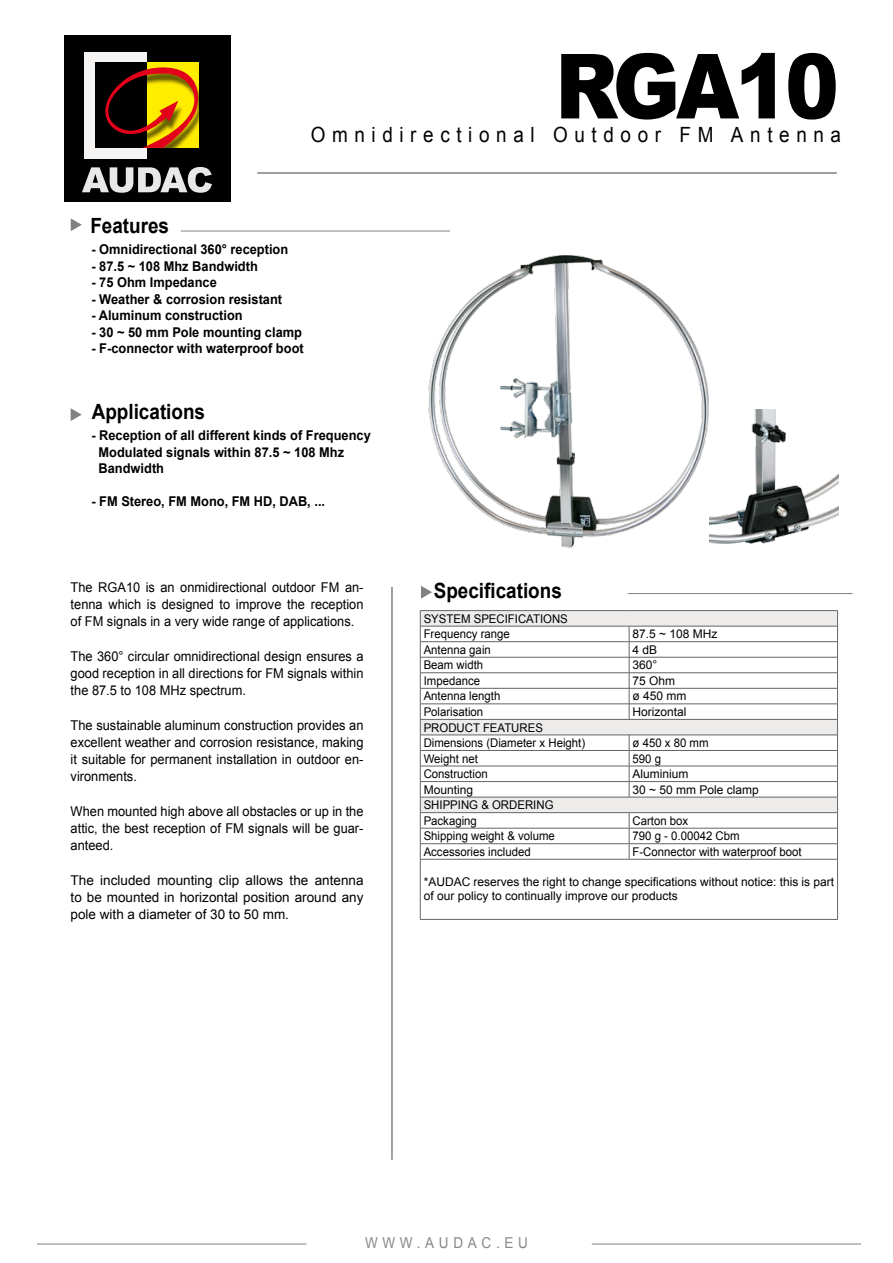
<style>
.page{position:relative;width:893px;height:1263px;background:#fff}
.page>*{position:absolute;margin:0;border:0;box-sizing:border-box;transform-origin:0 0}
.t1{font:900 90px "Arial";letter-spacing:-.05em;color:#000;scale:.9 1}
.t2{font:700 21px "Arial";color:#000;scale:.9 1}
.t3{font:21px "Arial";letter-spacing:.35em;color:#000;scale:.9 1}
.t4{font:15px "Arial";letter-spacing:.35em;color:#87888a;scale:.9 1}
.t5{font:13.5px/17.2px "Arial";color:#000;text-align:justify;scale:.95 1}
.t6{font:700 13.5px/16.5px "Arial";color:#000;scale:.95 1}
.t7{font:13.5px/17.2px "Arial";color:#000;text-align:justify}
.t8{font:12px/15.6px "Arial";color:#000;scale:.95 1}
.t9{font:12px/14.4px "Arial";color:#000}
</style>
<div class="page">
<hr style="left:257px;top:172px;width:580px;height:2px;background:#808183">
<hr style="left:181px;top:231px;width:269px;height:1px;background:#808183">
<hr style="left:592px;top:1244px;width:269px;height:1px;background:#808183">
<hr style="left:37px;top:1244px;width:269px;height:1px;background:#808183">
<hr style="left:628px;top:593px;width:225px;height:1px;background:#808183">
<hr style="left:391px;top:587px;width:2px;height:573px;background:#808183">
<svg style="left:71px;top:218px;width:11px;height:13px"></svg>
<svg style="left:421px;top:586px;width:11px;height:13px"></svg>
<svg style="left:71px;top:408px;width:11px;height:13px"></svg>
<div style="left:64px;top:36px;width:166px;height:166px;background:#000"></div>
<div style="left:85px;top:53px;width:62px;height:106px;background:#f5f4f3"></div>
<div style="left:147px;top:62px;width:52px;height:86px;background:#ffed00"></div>
<div style="left:95px;top:62px;width:52px;height:86px;background:#000"></div>
<svg style="left:105px;top:67px;width:94px;height:81px"></svg>
<svg style="left:82px;top:167px;width:130px;height:26px"></svg>
<svg style="left:421px;top:611px;width:416px;height:201px"></svg>
<div style="left:420px;top:719px;width:417px;height:16px;background:#edeceb"></div>
<hr style="left:420px;top:610px;width:209px;height:1px;background:#646567">
<hr style="left:629px;top:610px;width:209px;height:1px;background:#646567">
<hr style="left:420px;top:626px;width:209px;height:1px;background:#646567">
<hr style="left:629px;top:626px;width:209px;height:1px;background:#646567">
<hr style="left:420px;top:641px;width:209px;height:1px;background:#646567">
<hr style="left:629px;top:641px;width:209px;height:1px;background:#646567">
<hr style="left:420px;top:657px;width:209px;height:1px;background:#646567">
<hr style="left:629px;top:657px;width:209px;height:1px;background:#646567">
<hr style="left:420px;top:672px;width:209px;height:1px;background:#646567">
<hr style="left:629px;top:672px;width:209px;height:1px;background:#646567">
<hr style="left:420px;top:688px;width:209px;height:1px;background:#646567">
<hr style="left:629px;top:688px;width:209px;height:1px;background:#646567">
<svg style="left:629px;top:626px;width:1px;height:93px"></svg>
<hr style="left:420px;top:750px;width:209px;height:1px;background:#646567">
<hr style="left:629px;top:750px;width:209px;height:1px;background:#646567">
<hr style="left:420px;top:766px;width:209px;height:1px;background:#646567">
<hr style="left:629px;top:766px;width:209px;height:1px;background:#646567">
<hr style="left:420px;top:781px;width:209px;height:1px;background:#646567">
<hr style="left:629px;top:781px;width:209px;height:1px;background:#646567">
<svg style="left:629px;top:736px;width:1px;height:61px"></svg>
<hr style="left:420px;top:797px;width:209px;height:1px;background:#646567">
<hr style="left:629px;top:797px;width:209px;height:1px;background:#646567">
<hr style="left:420px;top:812px;width:209px;height:1px;background:#646567">
<hr style="left:629px;top:812px;width:209px;height:1px;background:#646567">
<hr style="left:420px;top:828px;width:209px;height:1px;background:#646567">
<hr style="left:629px;top:828px;width:209px;height:1px;background:#646567">
<hr style="left:420px;top:843px;width:209px;height:1px;background:#646567">
<hr style="left:629px;top:843px;width:209px;height:1px;background:#646567">
<svg style="left:629px;top:813px;width:1px;height:46px"></svg>
<hr style="left:420px;top:859px;width:209px;height:1px;background:#646567">
<hr style="left:420px;top:859px;width:1px;height:60px;background:#646567">
<hr style="left:629px;top:859px;width:209px;height:1px;background:#646567">
<hr style="left:837px;top:859px;width:1px;height:60px;background:#646567">
<hr style="left:420px;top:919px;width:209px;height:1px;background:#646567">
<hr style="left:629px;top:919px;width:209px;height:1px;background:#646567">
<hr style="left:420px;top:704px;width:209px;height:1px;background:#646567">
<hr style="left:629px;top:704px;width:209px;height:1px;background:#646567">
<hr style="left:420px;top:719px;width:209px;height:1px;background:#646567">
<svg style="left:420px;top:611px;width:1px;height:248px"></svg>
<hr style="left:629px;top:719px;width:209px;height:1px;background:#646567">
<svg style="left:837px;top:611px;width:1px;height:248px"></svg>
<hr style="left:420px;top:735px;width:209px;height:1px;background:#646567">
<hr style="left:629px;top:735px;width:209px;height:1px;background:#646567">
<img style="left:719px;top:410px;width:120px;height:134px">
<img style="left:428px;top:255px;width:291px;height:293px">
<h1 class="t1" style="left:555px;top:21px;width:317px">RGA10</h1>
<h2 class="t3" style="left:311px;top:121px;width:591px">Omnidirectional Outdoor FM Antenna</h2>
<h2 class="t2" style="left:90px;top:212px;width:89px">Features</h2>
<p class="t6" style="left:91px;top:242px;width:209px">- Omnidirectional 360° reception</p>
<p class="t6" style="left:91px;top:258px;width:177px">- 87.5 ~ 108 Mhz Bandwidth</p>
<p class="t6" style="left:91px;top:275px;width:134px">- 75 Ohm Impedance</p>
<p class="t6" style="left:91px;top:291px;width:202px">- Weather &amp; corrosion resistant</p>
<p class="t6" style="left:91px;top:308px;width:161px">- Aluminum construction</p>
<p class="t6" style="left:91px;top:324px;width:223px">- 30 ~ 50 mm Pole mounting clamp</p>
<p class="t6" style="left:91px;top:341px;width:225px">- F-connector with waterproof boot</p>
<h2 class="t2" style="left:92px;top:398px;width:128px">Applications</h2>
<p class="t6" style="left:99px;top:428px;width:288px;text-indent:-7px">- Reception of all different kinds of Frequency<br>Modulated signals within 87.5 ~ 108 Mhz<br>Bandwidth</p>
<p class="t6" style="left:91px;top:494px;width:248px">- FM Stereo, FM Mono, FM HD, DAB, ...</p>
<p class="t5" style="left:71px;top:578px;width:310px">The RGA10 is an onmidirectional outdoor FM an&shy;tenna which is designed to improve the reception of FM signals in a very wide range of applications.</p>
<p class="t5" style="left:71px;top:647px;width:310px">The 360° circular omnidirectional design ensures a good reception in all directions for FM signals within the 87.5 to 108 MHz spectrum.</p>
<p class="t5" style="left:71px;top:716px;width:310px">The sustainable aluminum construction provides an excellent weather and corrosion resistance, making it suitable for permanent installation in outdoor en&shy;vironments.</p>
<p class="t5" style="left:71px;top:803px;width:310px">When mounted high above all obstacles or up in the attic, the best reception of FM signals will be guar&shy;anteed.</p>
<p class="t7" style="left:71px;top:872px;width:294px">The included mounting clip allows the antenna to be mounted in horizontal position around any pole with a diameter of 30 to 50 mm.</p>
<h2 class="t2" style="left:434px;top:577px;width:144px">Specifications</h2>
<p class="t8" style="left:424px;top:611px;width:153px">SYSTEM SPECIFICATIONS<br>Frequency range</p>
<p class="t9" style="left:632px;top:627px;width:87px">87.5 ~ 108 MHz</p>
<p class="t8" style="left:424px;top:642px;width:72px">Antenna gain</p>
<p class="t9" style="left:632px;top:642px;width:26px">4 dB</p>
<p class="t8" style="left:424px;top:657px;width:64px">Beam width</p>
<p class="t9" style="left:632px;top:658px;width:26px">360°</p>
<p class="t8" style="left:424px;top:673px;width:61px">Impedance</p>
<p class="t9" style="left:632px;top:674px;width:44px">75 Ohm</p>
<p class="t8" style="left:424px;top:688px;width:82px">Antenna length</p>
<p class="t9" style="left:632px;top:689px;width:56px">ø 450 mm</p>
<p class="t8" style="left:424px;top:704px;width:64px">Polarisation</p>
<p class="t9" style="left:632px;top:705px;width:56px">Horizontal</p>
<p class="t8" style="left:424px;top:720px;width:172px">PRODUCT FEATURES<br>Dimensions (Diameter x Height)</p>
<p class="t8" style="left:632px;top:735px;width:82px">ø 450 x 80 mm</p>
<p class="t8" style="left:424px;top:751px;width:59px">Weight net</p>
<p class="t8" style="left:632px;top:751px;width:32px">590 g</p>
<p class="t8" style="left:424px;top:766px;width:69px">Construction</p>
<p class="t9" style="left:632px;top:767px;width:58px">Aluminium</p>
<p class="t9" style="left:424px;top:782px;width:51px">Mounting</p>
<p class="t9" style="left:632px;top:782px;width:128px">30 ~ 50 mm Pole clamp</p>
<p class="t8" style="left:424px;top:797px;width:138px">SHIPPING &amp; ORDERING<br>Packaging</p>
<p class="t8" style="left:632px;top:813px;width:60px">Carton box</p>
<p class="t8" style="left:424px;top:828px;width:140px">Shipping weight &amp; volume</p>
<p class="t8" style="left:632px;top:828px;width:114px">790 g - 0.00042 Cbm</p>
<p class="t8" style="left:424px;top:844px;width:114px">Accessories included</p>
<p class="t8" style="left:632px;top:844px;width:180px">F-Connector with waterproof boot</p>
<p class="t9" style="left:424px;top:874px;width:412px">*AUDAC reserves the right to change specifications without notice: this is part of our policy to continually improve our products</p>
<p class="t4" style="left:365px;top:1233px;width:183px">WWW.AUDAC.EU</p>
</div>
